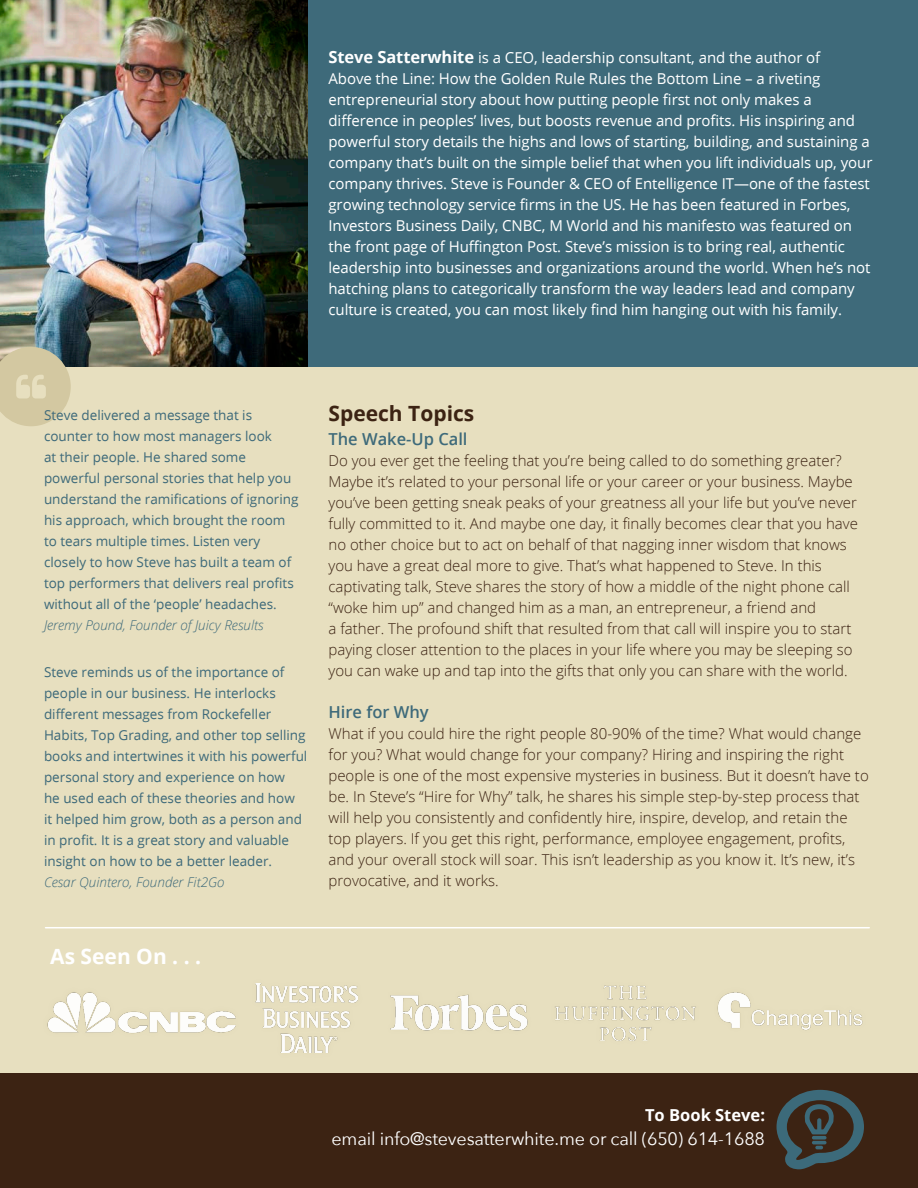
<style>
.page{position:relative;width:918px;height:1188px;background:#fff}
.page>*{position:absolute;margin:0;border:0;box-sizing:border-box;transform-origin:0 0}
.Manifesto_Body{font:700 21px "Open Sans";color:#3c2313}
.Manifesto_Body-2{font:700 21px "Open Sans";color:#fff}
.t1{font:18px "Avenir Next";letter-spacing:-.01em;color:#fff}
.Manifesto_Body-3{font:600 16.5px "Open Sans";color:#3e6a7a}
.Manifesto_Body-4{font:700 16.5px "Open Sans";color:#fff}
.Manifesto_Body-5{font:300 15px/21px "Open Sans";color:#3c2313}
.Manifesto_Body-6{font:15px/21px "Open Sans";letter-spacing:-.005em;color:#fff}
.Manifesto_Body-7{font:13.5px/21px "Open Sans";color:#3e6a7a}
.Manifesto_Body-8{font:italic 300 13.5px "Open Sans";color:#3e6a7a}
.s1{font-weight:700;font-size:16.5px}
.s2{font-weight:300;font-style:italic}
</style>
<div class="page">
<div style="left:0;top:0;width:918px;height:367px;background:#3e6a7a"></div>
<img style="left:0;top:0;width:307px;height:367px">
<div style="left:0;top:416px;width:918px;height:772px;background:#3c2313"></div>
<div style="left:0;top:367px;width:918px;height:705px;background:#e7dfbf"></div>
<img style="left:47px;top:992px;width:189px;height:42px">
<img style="left:717px;top:992px;width:146px;height:39px">
<img style="left:390px;top:994px;width:138px;height:37px">
<img style="left:555px;top:985px;width:141px;height:56px">
<img style="left:256px;top:984px;width:102px;height:69px">
<svg style="left:0;top:347px;width:71px;height:79px"></svg>
<svg style="left:777px;top:1090px;width:87px;height:79px"></svg>
<hr style="left:46px;top:927px;width:823px;height:1px;background:#fff">
<p class="Manifesto_Body-6" style="left:328px;top:49px;width:545px"><span class="s1">Steve Satterwhite</span> is a CEO, leadership consultant, and the author of<br>Above the Line: How the Golden Rule Rules the Bottom Line – a riveting entrepreneurial story about how putting people first not only makes a difference in peoples’ lives, but boosts revenue and profits. His inspiring and powerful story details the highs and lows of starting, building, and sustaining a company that’s built on the simple belief that when you lift individuals up, your company thrives. Steve is Founder &amp; CEO of Entelligence IT—one of the fastest growing technology service firms in the US. He has been featured in Forbes, Investors Business Daily, CNBC, M World and his manifesto was featured on the front page of Huffington Post. Steve’s mission is to bring real, authentic leadership into businesses and organizations around the world. When he’s not hatching plans to categorically transform the way leaders lead and company culture is created, you can most likely find him hanging out with his family.</p>
<p class="Manifesto_Body-7" style="left:44px;top:406px;width:256px">Steve delivered a message that is counter to how most managers look<br>at their people. He shared some powerful personal stories that help you understand the ramifications of ignoring his approach, which brought the room to tears multiple times. Listen very closely to how Steve has built a team of top performers that delivers real profits without all of the ‘people’ headaches.<br><span class="s2">Jeremy Pound, Founder of Juicy Results</span></p>
<p class="Manifesto_Body-7" style="left:44px;top:663px;width:265px">Steve reminds us of the importance of people in our business. He interlocks different messages from Rockefeller Habits, Top Grading, and other top selling books and intertwines it with his powerful personal story and experience on how<br>he used each of these theories and how<br>it helped him grow, both as a person and in profit. It is a great story and valuable insight on how to be a better leader.</p>
<p class="Manifesto_Body-8" style="left:44px;top:873px;width:182px">Cesar Quintero, Founder Fit2Go</p>
<p class="Manifesto_Body" style="left:328px;top:399px;width:147px">Speech Topics</p>
<p class="Manifesto_Body-3" style="left:328px;top:432px;width:141px">The Wake-Up Call</p>
<p class="Manifesto_Body-5" style="left:328px;top:452px;width:531px">Do you ever get the feeling that you’re being called to do something greater?<br>Maybe it’s related to your personal life or your career or your business. Maybe you’ve been getting sneak peaks of your greatness all your life but you’ve never fully committed to it. And maybe one day, it finally becomes clear that you have no other choice but to act on behalf of that nagging inner wisdom that knows you have a great deal more to give. That’s what happened to Steve. In this captivating talk, Steve shares the story of how a middle of the night phone call “woke him up” and changed him as a man, an entrepreneur, a friend and<br>a father. The profound shift that resulted from that call will inspire you to start paying closer attention to the places in your life where you may be sleeping so you can wake up and tap into the gifts that only you can share with the world.</p>
<p class="Manifesto_Body-3" style="left:328px;top:705px;width:102px">Hire for Why</p>
<p class="Manifesto_Body-5" style="left:328px;top:725px;width:542px">What if you could hire the right people 80-90% of the time? What would change for you? What would change for your company? Hiring and inspiring the right people is one of the most expensive mysteries in business. But it doesn’t have to be. In Steve’s “Hire for Why” talk, he shares his simple step-by-step process that will help you consistently and confidently hire, inspire, develop, and retain the top players. If you get this right, performance, employee engagement, profits, and your overall stock will soar. This isn’t leadership as you know it. It’s new, it’s provocative, and it works.</p>
<p class="Manifesto_Body-2" style="left:50px;top:941px;width:152px">As Seen On . . .</p>
<p class="Manifesto_Body-4" style="left:645px;top:1103px;width:121px">To Book Steve:</p>
<p class="t1" style="left:332px;top:1123px;width:435px">email info@stevesatterwhite.me or call (650) 614-1688</p>
</div>
